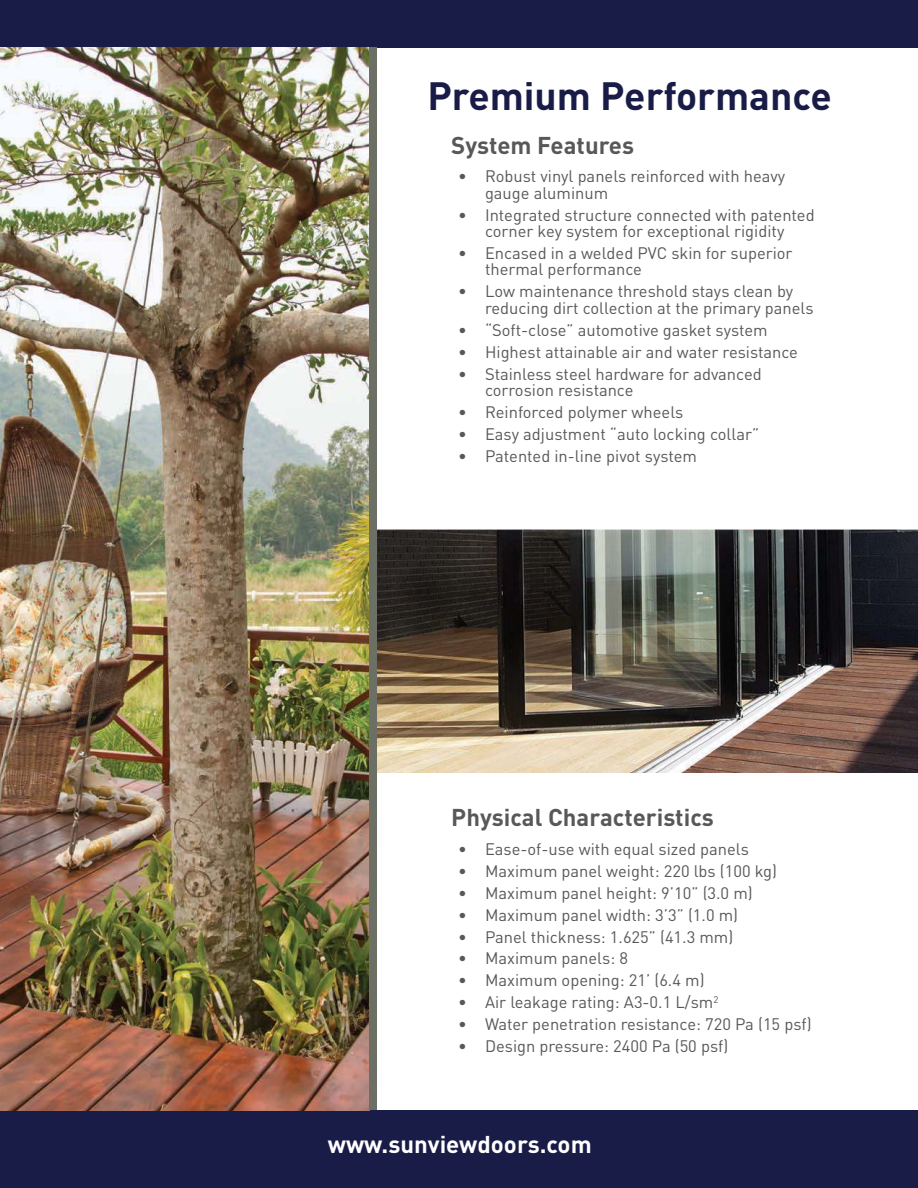
<style>
.page{position:relative;width:918px;height:1188px;background:#fff}
.page>*{position:absolute;margin:0;border:0;box-sizing:border-box;transform-origin:0 0}
.t1{font:700 39px "DIN";color:#1a1c48}
.t2{font:700 24px "DIN";color:#57585a}
.t3{font:700 24px "DIN";color:#fff}
.t4{font:16.5px/16.5px "DIN";color:#57585a}
</style>
<div class="page">
<div style="left:0;top:1110px;width:918px;height:78px;background:#1a1c48"></div>
<div style="left:0;top:0;width:918px;height:48px;background:#1a1c48"></div>
<img style="left:0;top:48px;width:369px;height:1062px">
<img style="left:377px;top:529px;width:541px;height:243px">
<div style="left:369px;top:48px;width:8px;height:1062px;background:#6c6f64"></div>
<h1 class="t1" style="left:427px;top:82px;width:406px">Premium Performance</h1>
<h2 class="t2" style="left:451px;top:136px;width:184px">System Features</h2>
<p class="t4" style="left:485px;top:169px;width:302px;text-indent:-27px">• Robust vinyl panels reinforced with heavy gauge aluminum</p>
<p class="t4" style="left:458px;top:208px;width:358px;text-align:center">• Integrated structure connected with patented corner key system for exceptional rigidity</p>
<p class="t4" style="left:485px;top:246px;width:309px;text-indent:-27px">• Encased in a welded PVC skin for superior thermal performance</p>
<p class="t4" style="left:485px;top:284px;width:330px;text-indent:-27px">• Low maintenance threshold stays clean by reducing dirt collection at the primary panels</p>
<p class="t4" style="left:458px;top:323px;width:311px">• “Soft-close” automotive gasket system</p>
<p class="t4" style="left:458px;top:345px;width:341px">• Highest attainable air and water resistance</p>
<p class="t4" style="left:485px;top:367px;width:278px;text-indent:-27px">• Stainless steel hardware for advanced corrosion resistance</p>
<p class="t4" style="left:458px;top:405px;width:227px">• Reinforced polymer wheels</p>
<p class="t4" style="left:458px;top:427px;width:303px">• Easy adjustment “auto locking collar”</p>
<p class="t4" style="left:458px;top:449px;width:241px">• Patented in-line pivot system</p>
<h2 class="t2" style="left:451px;top:809px;width:264px">Physical Characteristics</h2>
<p class="t4" style="left:458px;top:842px;width:293px">• Ease-of-use with equal sized panels</p>
<p class="t4" style="left:458px;top:864px;width:321px">• Maximum panel weight: 220 lbs (100 kg)</p>
<p class="t4" style="left:458px;top:886px;width:296px">• Maximum panel height: 9’10” (3.0 m)</p>
<p class="t4" style="left:458px;top:908px;width:282px">• Maximum panel width: 3’3” (1.0 m)</p>
<p class="t4" style="left:458px;top:930px;width:277px">• Panel thickness: 1.625” (41.3 mm)</p>
<p class="t4" style="left:458px;top:951px;width:171px">• Maximum panels: 8</p>
<p class="t4" style="left:458px;top:973px;width:248px">• Maximum opening: 21’ (6.4 m)</p>
<p class="t4" style="left:458px;top:995px;width:262px">• Air leakage rating: A3-0.1 L/sm<sup>2</sup></p>
<p class="t4" style="left:458px;top:1017px;width:355px">• Water penetration resistance: 720 Pa (15 psf)</p>
<p class="t4" style="left:458px;top:1039px;width:272px">• Design pressure: 2400 Pa (50 psf)</p>
<h2 class="t3" style="left:328px;top:1135px;width:265px">www.sunviewdoors.com</h2>
</div>
